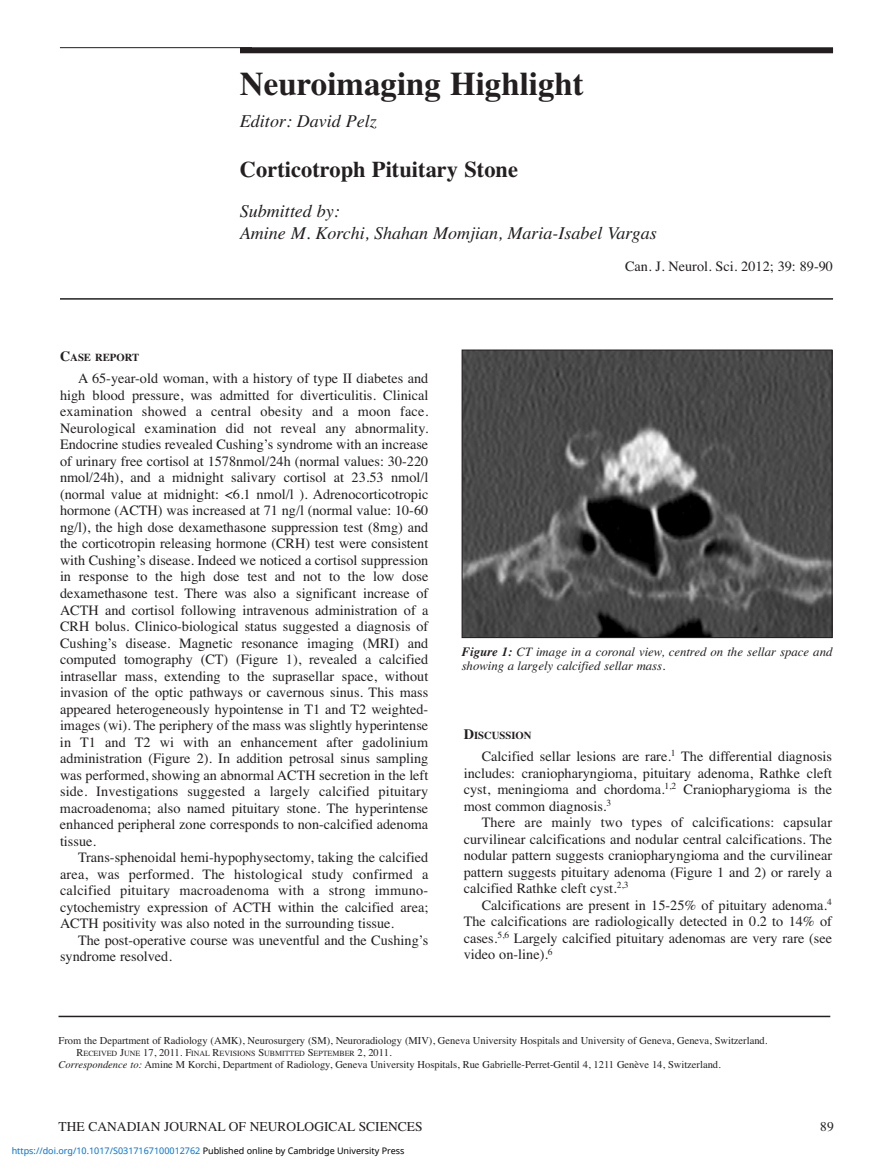
<style>
.page{position:relative;width:891px;height:1175px;background:#fff}
.page>*{position:absolute;margin:0;border:0;box-sizing:border-box;transform-origin:0 0}
.t1{font:700 33px "Times";color:#231f20}
.t2{font:700 22.5px "Times";color:#231f20}
.t3{font:italic 18px/21.6px "Times";color:#231f20}
.t4{font:14.25px/16.5px "Times";color:#231f20;text-align:justify}
.t5{font:13.5px "Times";color:#231f20}
.t6{font:italic 12.75px/13.5px "Times";color:#231f20}
.t7{font:700 10.65px "Times";color:#231f20}
.t8{font:10.5px "Times";color:#231f20}
.t9{font:9px "Noto Sans";color:#0172cf}
.t10{font:7.8px "Times";color:#231f20}
.s1{font-size:14.25px}
.s2{font-weight:700}
.s3{font-size:10.5px}
.s4{font-style:italic}
.s5{color:#000}
</style>
<div class="page">
<div style="left:240px;top:47px;width:593px;height:6px;background:#231f20"></div>
<hr style="left:60px;top:298px;width:773px;height:2px;background:#231f20">
<hr style="left:59px;top:1015px;width:771px;height:2px;background:#231f20">
<hr style="left:60px;top:47px;width:192px;height:1px;background:#231f20">
<img style="left:464px;top:352px;width:366px;height:284px">
<div style="left:462px;top:350px;width:370px;height:288px;border:1px solid #231f20"></div>
<h1 class="t1" style="left:240px;top:65px;width:345px">Neuroimaging Highlight</h1>
<p class="t3" style="left:240px;top:110px;width:138px">Editor: David Pelz</p>
<h2 class="t2" style="left:240px;top:156px;width:280px">Corticotroph Pituitary Stone</h2>
<p class="t3" style="left:240px;top:200px;width:418px">Submitted by:<br>Amine M. Korchi, Shahan Momjian, Maria-Isabel Vargas</p>
<p class="t4" style="left:625px;top:258px;width:209px">Can. J. Neurol. Sci. 2012; 39: 89-90</p>
<p class="t7" style="left:60px;top:351px;width:81px"><span class="s1">C</span>ASE REPORT</p>
<p class="t4" style="left:60px;top:370px;width:370px;text-indent:18px">A 65-year-old woman, with a history of type II diabetes and high blood pressure, was admitted for diverticulitis. Clinical examination showed a central obesity and a moon face.<br>Neurological examination did not reveal any abnormality.<br>Endocrine studies revealed Cushing’s syndrome with an increase of urinary free cortisol at 1578nmol/24h (normal values: 30-220 nmol/24h), and a midnight salivary cortisol at 23.53 nmol/l (normal value at midnight: &lt;6.1 nmol/l ). Adrenocorticotropic hormone (ACTH) was increased at 71 ng/l (normal value: 10-60 ng/l), the high dose dexamethasone suppression test (8mg) and the corticotropin releasing hormone (CRH) test were consistent with Cushing’s disease. Indeed we noticed a cortisol suppression in response to the high dose test and not to the low dose dexamethasone test. There was also a significant increase of ACTH and cortisol following intravenous administration of a CRH bolus. Clinico-biological status suggested a diagnosis of Cushing’s disease. Magnetic resonance imaging (MRI) and computed tomography (CT) (Figure 1), revealed a calcified intrasellar mass, extending to the suprasellar space, without invasion of the optic pathways or cavernous sinus. This mass appeared heterogeneously hypointense in T1 and T2 weighted&shy;images (wi). The periphery of the mass was slightly hyperintense in T1 and T2 wi with an enhancement after gadolinium administration (Figure 2). In addition petrosal sinus sampling was performed, showing an abnormal ACTH secretion in the left side. Investigations suggested a largely calcified pituitary macroadenoma; also named pituitary stone. The hyperintense enhanced peripheral zone corresponds to non-calcified adenoma tissue.</p>
<p class="t4" style="left:60px;top:849px;width:370px;text-indent:18px">Trans-sphenoidal hemi-hypophysectomy, taking the calcified area, was performed. The histological study confirmed a calcified pituitary macroadenoma with a strong immuno&shy;cytochemistry expression of ACTH within the calcified area; ACTH positivity was also noted in the surrounding tissue.</p>
<p class="t4" style="left:60px;top:931px;width:370px;text-indent:18px">The post-operative course was uneventful and the Cushing’s syndrome resolved.</p>
<p class="t6" style="left:462px;top:645px;width:372px"><span class="s2">Figure 1:</span> CT image in a coronal view, centred on the sellar space and showing a largely calcified sellar mass.</p>
<p class="t7" style="left:464px;top:728px;width:69px"><span class="s1">D</span>ISCUSSION</p>
<p class="t4" style="left:464px;top:748px;width:370px;text-indent:18px">Calcified sellar lesions are rare.<sup>1</sup> The differential diagnosis includes: craniopharyngioma, pituitary adenoma, Rathke cleft cyst, meningioma and chordoma.<sup>1,2</sup> Craniopharygioma is the most common diagnosis.<sup>3</sup></p>
<p class="t4" style="left:464px;top:814px;width:370px;text-indent:18px">There are mainly two types of calcifications: capsular curvilinear calcifications and nodular central calcifications. The nodular pattern suggests craniopharyngioma and the curvilinear pattern suggests pituitary adenoma (Figure 1 and 2) or rarely a calcified Rathke cleft cyst.<sup>2,3</sup></p>
<p class="t4" style="left:464px;top:896px;width:370px;text-indent:18px">Calcifications are present in 15-25% of pituitary adenoma.<sup>4<br></sup>The calcifications are radiologically detected in 0.2 to 14% of cases.<sup>5,6</sup> Largely calcified pituitary adenomas are very rare (see video on-line).<sup>6</sup></p>
<p class="t8" style="left:59px;top:1034px;width:710px">From the Department of Radiology (AMK), Neurosurgery (SM), Neuroradiology (MIV), Geneva University Hospitals and University of Geneva, Geneva, Switzerland.</p>
<p class="t10" style="left:77px;top:1049px;width:317px"><span class="s3">R</span>ECEIVED <span class="s3">J</span>UNE <span class="s3">17, 2011. F</span>INAL <span class="s3">R</span>EVISIONS <span class="s3">S</span>UBMITTED <span class="s3">S</span>EPTEMBER <span class="s3">2, 2011.</span></p>
<p class="t8" style="left:59px;top:1058px;width:664px"><span class="s4">Correspondence to:</span> Amine M Korchi, Department of Radiology, Geneva University Hospitals, Rue Gabrielle-Perret-Gentil 4, 1211 Genève 14, Switzerland.</p>
<p class="t5" style="left:59px;top:1118px;width:366px">THE CANADIAN JOURNAL OF NEUROLOGICAL SCIENCES</p>
<p class="t5" style="left:820px;top:1118px;width:15px">89</p>
<p class="t9" style="left:12px;top:1143px;width:394px">https://doi.org/10.1017/S0317167100012762 <span class="s5">Published online by Cambridge University Press</span></p>
</div>
